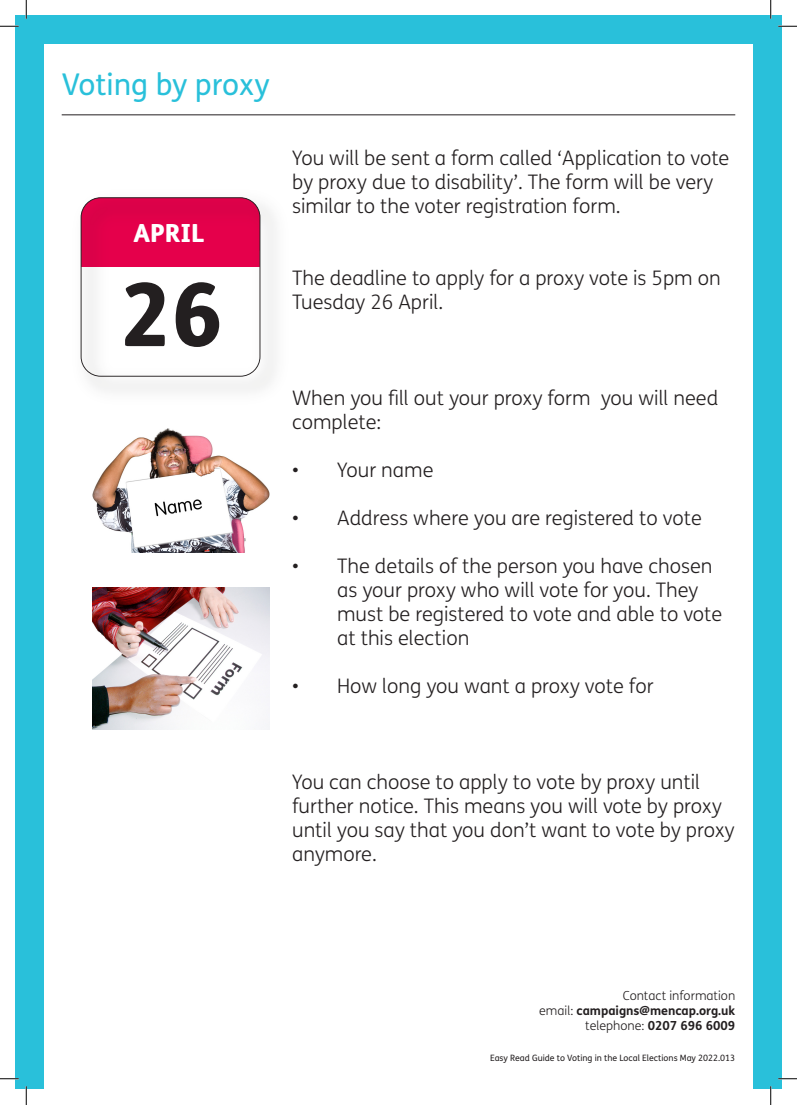
<style>
.page{position:relative;width:797px;height:1105px;background:#fff}
.page>*{position:absolute;margin:0;border:0;box-sizing:border-box;transform-origin:0 0}
.t1{font:800 87.5px "FS Mencap";color:#231f20}
.t2{font:30px "FS Mencap";color:#29c0da}
.t3{font:800 25px "FS Mencap";color:#fff}
.Body_copy{font:300 20px/24px "FS Mencap";color:#231f20}
.t4{font:300 12.5px/15px "FS Mencap";color:#231f20;text-align:right}
.t5{font:8.75px "FS Mencap";color:#231f20}
.s1{font-weight:700}
</style>
<div class="page">
<div style="left:16px;top:16px;width:28px;height:1073px;background:#29c0da"></div>
<div style="left:16px;top:16px;width:765px;height:28px;background:#29c0da"></div>
<hr style="left:62px;top:115px;width:673px;height:1px;background:#231f20">
<div style="left:753px;top:16px;width:28px;height:1073px;background:#29c0da"></div>
<img style="left:92px;top:429px;width:177px;height:123px">
<img style="left:92px;top:588px;width:177px;height:142px">
<svg style="left:81px;top:197px;width:179px;height:180px"></svg>
<svg style="left:0;top:25px;width:19px;height:2px"></svg>
<svg style="left:778px;top:25px;width:19px;height:2px"></svg>
<svg style="left:0;top:1078px;width:19px;height:1px"></svg>
<svg style="left:778px;top:1078px;width:19px;height:1px"></svg>
<svg style="left:25px;top:0;width:2px;height:19px"></svg>
<svg style="left:25px;top:1086px;width:2px;height:19px"></svg>
<svg style="left:770px;top:0;width:1px;height:19px"></svg>
<svg style="left:770px;top:1086px;width:1px;height:19px"></svg>
<h2 class="t2" style="left:62px;top:67px;width:209px">Voting by proxy</h2>
<p class="t3" style="left:133px;top:217px;width:72px">APRIL</p>
<p class="t1" style="left:119px;top:260px;width:104px">26</p>
<p class="Body_copy" style="left:292px;top:147px;width:439px">You will be sent a form called ‘Application to vote by proxy due to disability’. The form will be very similar to the voter registration form.</p>
<p class="Body_copy" style="left:292px;top:267px;width:430px">The deadline to apply for a proxy vote is 5pm on<br>Tuesday 26 April.</p>
<p class="Body_copy" style="left:292px;top:387px;width:428px">When you fill out your proxy form you will need complete:</p>
<p class="Body_copy" style="left:292px;top:459px;width:143px">• Your name</p>
<p class="Body_copy" style="left:292px;top:507px;width:411px">• Address where you are registered to vote</p>
<p class="Body_copy" style="left:292px;top:555px;width:422px">• The details of the person you have chosen</p>
<p class="Body_copy" style="left:337px;top:579px;width:363px">as your proxy who will vote for you. They</p>
<p class="Body_copy" style="left:337px;top:603px;width:386px">must be registered to vote and able to vote</p>
<p class="Body_copy" style="left:337px;top:627px;width:134px">at this election</p>
<p class="Body_copy" style="left:292px;top:675px;width:363px">• How long you want a proxy vote for</p>
<p class="Body_copy" style="left:292px;top:771px;width:444px">You can choose to apply to vote by proxy until further notice. This means you will vote by proxy until you say that you don’t want to vote by proxy anymore.</p>
<p class="t4" style="left:539px;top:988px;width:197px">Contact information<br>email: <span class="s1">campaigns@mencap.org.uk </span>telephone: <span class="s1">0207 696 6009</span></p>
<p class="t5" style="left:490px;top:1052px;width:246px">Easy Read Guide to Voting in the Local Elections May 2022.013</p>
</div>
